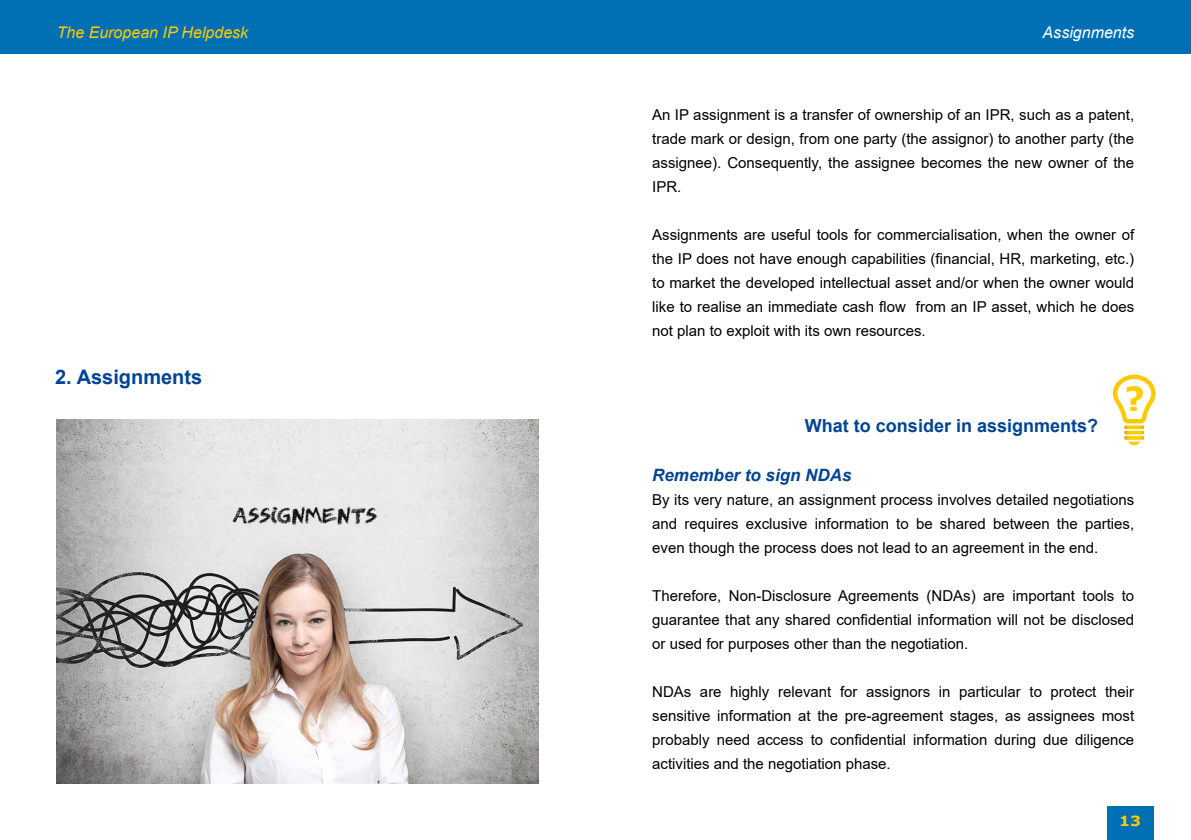
<style>
.page{position:relative;width:1191px;height:840px;background:#fff}
.page>*{position:absolute;margin:0;border:0;box-sizing:border-box;transform-origin:0 0}
.t1{font:700 33.2px "Verdana";color:#fecc00}
.t2{font:700 20px "Arial";color:#004494}
.t3{font:700 18px "Arial";color:#004494}
.t4{font:italic 700 17px "Arial";color:#004494}
.t5{font:italic 16px "Arial";color:#fecc00}
.t6{font:italic 16px "Arial";color:#fff}
.t7{font:15px/24px "Arial";color:#000;text-align:justify}
.t8{font:700 14px "Verdana";color:#fecc00;scale:1.1 1}
</style>
<div class="page">
<div style="left:1107px;top:806px;width:47px;height:33px;background:#006fb4"></div>
<div style="left:0;top:0;width:1191px;height:54px;background:#006fb4"></div>
<img style="left:57px;top:420px;width:482px;height:362px">
<svg style="left:1112px;top:374px;width:44px;height:71px"></svg>
<p class="t5" style="left:57px;top:22px;width:193px">The European IP Helpdesk</p>
<p class="t6" style="left:1042px;top:22px;width:93px">Assignments</p>
<h2 class="t2" style="left:55px;top:363px;width:149px">2. Assignments</h2>
<p class="t7" style="left:652px;top:103px;width:483px">An IP assignment is a transfer of ownership of an IPR, such as a patent, trade mark or design, from one party (the assignor) to another party (the assignee). Consequently, the assignee becomes the new owner of the IPR.</p>
<p class="t7" style="left:652px;top:223px;width:483px">Assignments are useful tools for commercialisation, when the owner of the IP does not have enough capabilities (financial, HR, marketing, etc.) to market the developed intellectual asset and/or when the owner would like to realise an immediate cash flow from an IP asset, which he does not plan to exploit with its own resources.</p>
<h1 class="t1" style="left:1124px;top:375px;width:22px">?</h1>
<p class="t3" style="left:805px;top:413px;width:295px">What to consider in assignments?</p>
<p class="t4" style="left:652px;top:463px;width:201px">Remember to sign NDAs</p>
<p class="t7" style="left:652px;top:487px;width:483px">By its very nature, an assignment process involves detailed negotiations and requires exclusive information to be shared between the parties, even though the process does not lead to an agreement in the end.</p>
<p class="t7" style="left:652px;top:583px;width:483px">Therefore, Non-Disclosure Agreements (NDAs) are important tools to guarantee that any shared confidential information will not be disclosed or used for purposes other than the negotiation.</p>
<p class="t7" style="left:652px;top:679px;width:483px">NDAs are highly relevant for assignors in particular to protect their sensitive information at the pre-agreement stages, as assignees most probably need access to confidential information during due diligence activities and the negotiation phase.</p>
<p class="t8" style="left:1119px;top:810px;width:21px">13</p>
</div>
